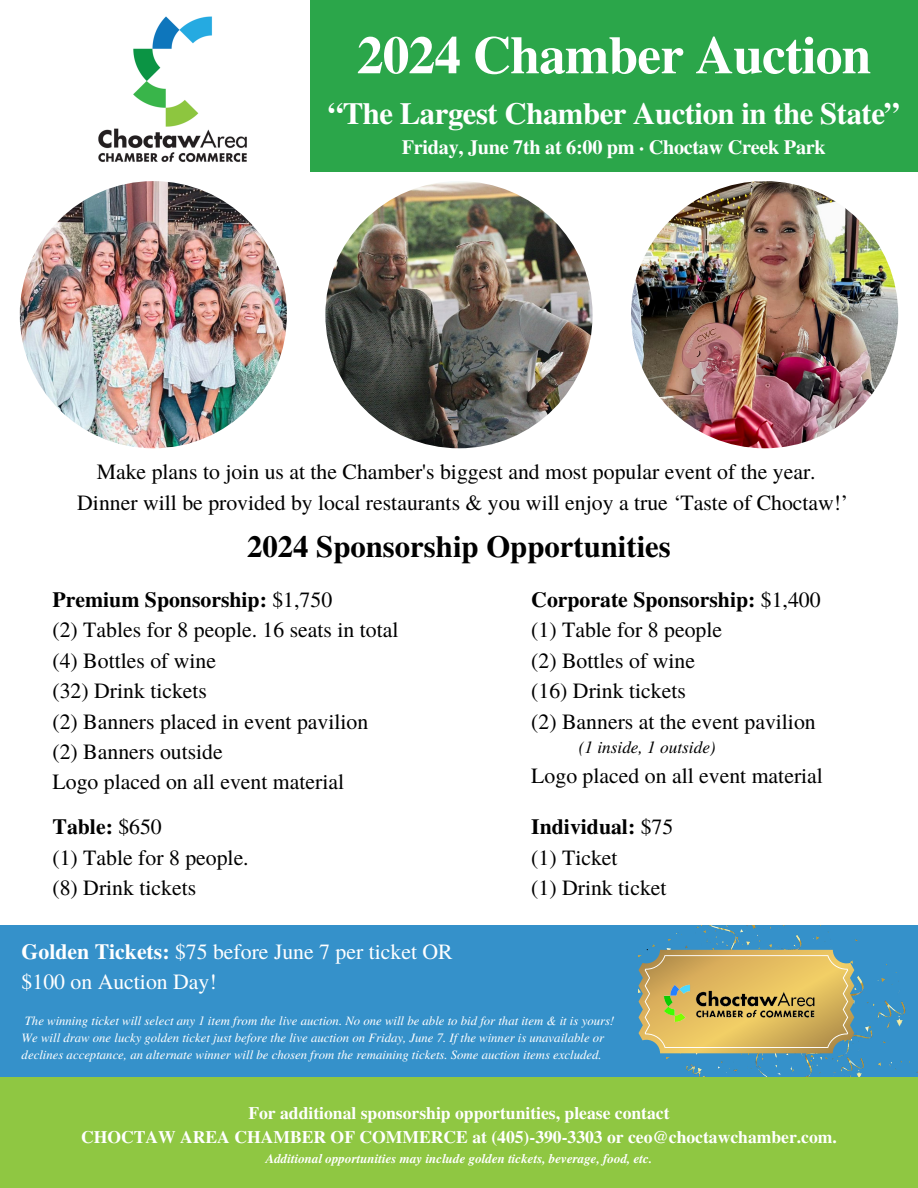
<style>
.page{position:relative;width:918px;height:1188px;background:#fff}
.page>*{position:absolute;margin:0;border:0;box-sizing:border-box;transform-origin:0 0}
.t1{font:700 53.25px "Te X Gyre Termes";letter-spacing:-.015em;color:#fff}
.t2{font:700 30.75px "Te X Gyre Termes";letter-spacing:-.015em;color:#fff}
.t3{font:700 30.75px "Te X Gyre Termes";color:#000}
.t4{font:21.75px/30.3px "Te X Gyre Termes";color:#000}
.t5{font:21.75px/29.7px "Te X Gyre Termes";color:#fff}
.t6{font:700 20.25px "Te X Gyre Termes";letter-spacing:-.015em;color:#fff}
.t7{font:700 17.55px/24.8px "Te X Gyre Termes";color:#fff;text-align:center}
.t8{font:italic 17.25px "Te X Gyre Termes";color:#000}
.t9{font:italic 700 13.05px "Te X Gyre Termes";color:#fff}
.t10{font:italic 12.75px/17px "Te X Gyre Termes";color:#fff}
.s1{font-weight:700}
</style>
<div class="page">
<img style="left:98px;top:16px;width:149px;height:146px">
<img style="left:20px;top:181px;width:267px;height:267px;border-radius:50%">
<img style="left:325px;top:181px;width:268px;height:267px;border-radius:50%">
<img style="left:631px;top:181px;width:267px;height:267px;border-radius:50%">
<div style="left:310px;top:0;width:608px;height:171px;background:#2ba64a"></div>
<div style="left:0;top:926px;width:918px;height:152px;background:#3591ca"></div>
<img style="left:854px;top:964px;width:64px;height:108px">
<img style="left:666px;top:1027px;width:220px;height:51px">
<img style="left:638px;top:926px;width:220px;height:89px">
<svg style="left:639px;top:950px;width:215px;height:103px"></svg>
<img style="left:647px;top:950px;width:175px;height:102px">
<div style="left:0;top:1078px;width:918px;height:110px;background:#8fc742"></div>
<h3 class="t1" style="left:357px;top:14px;width:516px">2024 Chamber Auction</h3>
<h3 class="t2" style="left:328px;top:90px;width:574px">“The Largest Chamber Auction in the State”</h3>
<h3 class="t6" style="left:402px;top:132px;width:425px">Friday, June 7th at 6:00 pm · Choctaw Creek Park</h3>
<h3 class="t4" style="left:77px;top:456px;width:773px;text-indent:19px">Make plans to join us at the Chamber's biggest and most popular event of the year.<br>Dinner will be provided by local restaurants &amp; you will enjoy a true ‘Taste of Choctaw!’</h3>
<h3 class="t3" style="left:247px;top:523px;width:425px">2024 Sponsorship Opportunities</h3>
<h3 class="t4" style="left:53px;top:584px;width:348px"><span class="s1">Premium Sponsorship:</span> $1,750<br>(2) Tables for 8 people. 16 seats in total (4) Bottles of wine<br>(32) Drink tickets<br>(2) Banners placed in event pavilion (2) Banners outside<br>Logo placed on all event material</h3>
<h3 class="t4" style="left:531px;top:584px;width:291px"><span class="s1">Corporate Sponsorship:</span> $1,400 (1) Table for 8 people<br>(2) Bottles of wine<br>(16) Drink tickets<br>(2) Banners at the event pavilion</h3>
<h3 class="t8" style="left:579px;top:735px;width:138px">(1 inside, 1 outside)</h3>
<h3 class="t4" style="left:531px;top:759px;width:293px">Logo placed on all event material</h3>
<p class="t4" style="left:53px;top:811px;width:198px"><span class="s1">Table:</span> $650<br>(1) Table for 8 people. (8) Drink tickets</p>
<p class="t4" style="left:531px;top:811px;width:143px"><span class="s1">Individual:</span> $75 (1) Ticket<br>(1) Drink ticket</p>
<p class="t5" style="left:22px;top:935px;width:433px"><span class="s1">Golden Tickets:</span> $75 before June 7 per ticket OR $100 on Auction Day!</p>
<p class="t10" style="left:22px;top:1011px;width:594px">The winning ticket will select any 1 item from the live auction. No one will be able to bid for that item &amp; it is yours!<br>We will draw one lucky golden ticket just before the live auction on Friday, June 7. If the winner is unavailable or declines acceptance, an alternate winner will be chosen from the remaining tickets. Some auction items excluded.</p>
<p class="t7" style="left:81px;top:1099px;width:757px">For additional sponsorship opportunities, please contact<br>CHOCTAW AREA CHAMBER OF COMMERCE at (405)-390-3303 or ceo@choctawchamber.com.</p>
<p class="t9" style="left:266px;top:1149px;width:388px">Additional opportunities may include golden tickets, beverage, food, etc.</p>
</div>
